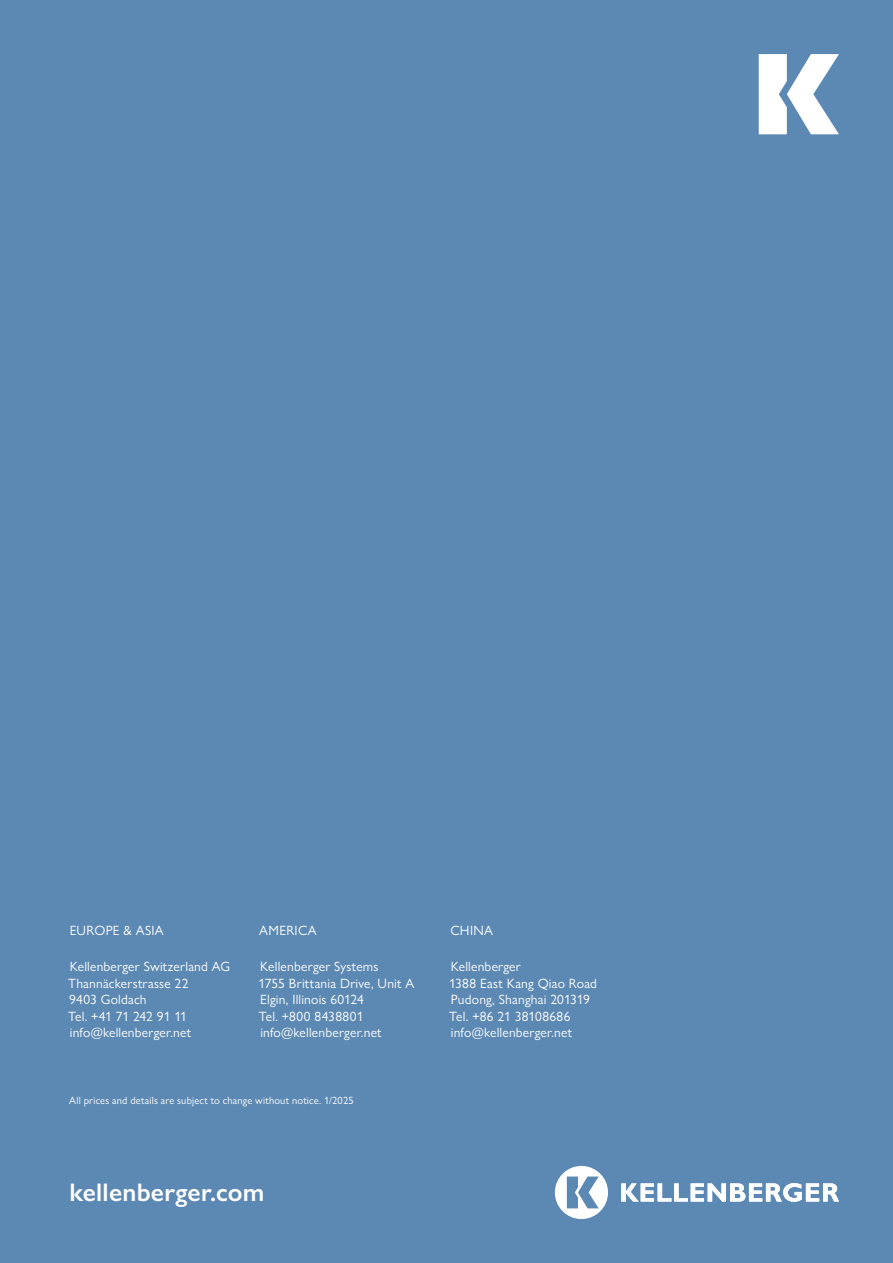
<style>
.page{position:relative;width:893px;height:1263px;background:#5c89b4}
.page>*{position:absolute;margin:0;border:0;box-sizing:border-box;transform-origin:0 0}
.t1{font:600 25.5px "Gill Sans Nova";letter-spacing:.01em;color:#fff}
.t2{font:13.5px/16.5px "Gill Sans Nova";letter-spacing:.015em;color:#fff}
.t3{font:10.5px "Gill Sans Nova";letter-spacing:.02em;color:#fff}
</style>
<div class="page">
<svg style="left:621px;top:1183px;width:218px;height:19px"></svg>
<svg style="left:555px;top:1166px;width:53px;height:53px"></svg>
<svg style="left:759px;top:54px;width:80px;height:80px"></svg>
<p class="t2" style="left:70px;top:924px;width:96px">EUROPE &amp; ASIA</p>
<p class="t2" style="left:68px;top:960px;width:164px">Kellenberger Switzerland AG<br>Thannäckerstrasse 22<br>9403 Goldach<br>Tel. +41 71 242 91 11 info@kellenberger.net</p>
<p class="t2" style="left:259px;top:924px;width:59px">AMERICA</p>
<p class="t2" style="left:259px;top:960px;width:157px">Kellenberger Systems<br>1755 Brittania Drive, Unit A<br>Elgin, Illinois 60124<br>Tel. +800 8438801 info@kellenberger.net</p>
<p class="t3" style="left:69px;top:1097px;width:286px">All prices and details are subject to change without notice. 1/2025</p>
<h1 class="t1" style="left:69px;top:1178px;width:197px">kellenberger.com</h1>
<p class="t2" style="left:450px;top:924px;width:44px">CHINA</p>
<p class="t2" style="left:449px;top:960px;width:149px">Kellenberger<br>1388 East Kang Qiao Road<br>Pudong, Shanghai 201319<br>Tel. +86 21 38108686 info@kellenberger.net</p>
</div>
